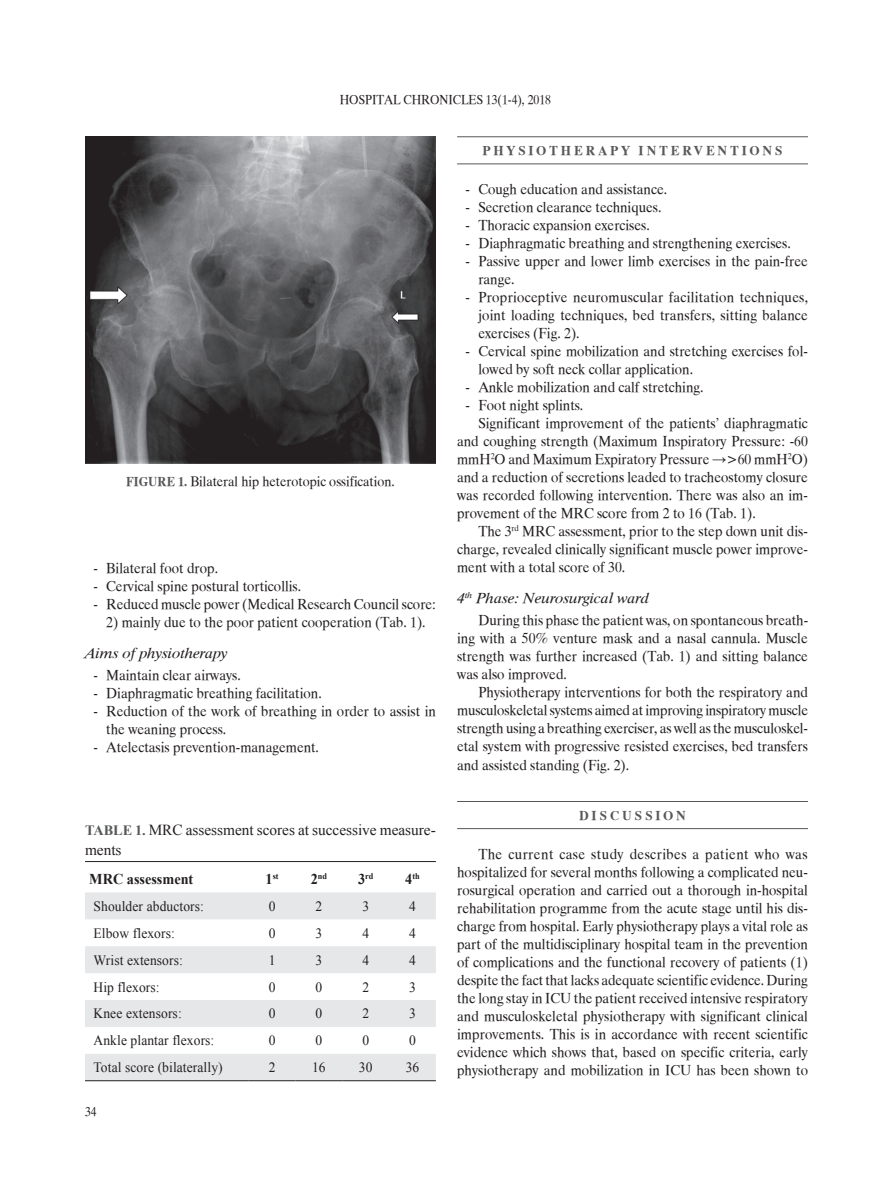
<style>
.page{position:relative;width:893px;height:1191px;background:#fff}
.page>*{position:absolute;margin:0;border:0;box-sizing:border-box;transform-origin:0 0}
.t1{font:15.3px/19.5px "Times New Roman";color:#231f20}
.t2{font:15px/18px "UB Times";color:#231f20;text-align:justify;scale:.95 1}
.t3{font:15px "UB Times Italic";color:#231f20;scale:1.1 1}
.t4{font:700 15px "Times New Roman";color:#231f20;scale:.95 1}
.t5{font:14.25px "Times New Roman";letter-spacing:.005em;color:#231f20;scale:.95 1}
.t6{font:14.25px "UB Times";color:#231f20;scale:.95 1}
.t7{font:13.5px "UB Times Bold";letter-spacing:.21em;color:#57585a}
.t8{font:13.5px "UB Times";color:#231f20;scale:.9 1}
.t9{font:700 8.7px "Times New Roman";color:#231f20;scale:.95 1}
.s1{font-family:"UB Times Bold";font-size:13.5px;color:#57585a}
.s2{font-weight:700;font-size:14.25px;color:#57585a}
.s3{font-size:15px}
.s4{font-family:"Times New Roman"}
</style>
<div class="page">
<hr style="left:457px;top:136px;width:351px;height:1px;background:#57585a">
<hr style="left:457px;top:163px;width:351px;height:1px;background:#57585a">
<hr style="left:457px;top:801px;width:351px;height:1px;background:#57585a">
<hr style="left:457px;top:828px;width:351px;height:1px;background:#57585a">
<hr style="left:85px;top:861px;width:351px;height:1px;background:#231f20">
<svg style="left:85px;top:892px;width:351px;height:188px;fill:#e6e7e9"></svg>
<hr style="left:85px;top:1080px;width:164px;height:1px;background:#231f20">
<hr style="left:249px;top:1080px;width:47px;height:1px;background:#231f20">
<hr style="left:296px;top:1080px;width:46px;height:1px;background:#231f20">
<hr style="left:342px;top:1080px;width:47px;height:1px;background:#231f20">
<hr style="left:389px;top:1080px;width:47px;height:1px;background:#231f20">
<img style="left:85px;top:136px;width:351px;height:327px">
<p class="t8" style="left:340px;top:92px;width:236px">HOSPITAL CHRONICLES 13(1-4), 2018</p>
<p class="t6" style="left:126px;top:474px;width:284px"><span class="s1">FIGURE 1.</span> Bilateral hip heterotopic ossification.</p>
<p class="t2" style="left:94px;top:559px;width:133px">- Bilateral foot drop.</p>
<p class="t2" style="left:94px;top:577px;width:220px">- Cervical spine postural torticollis.</p>
<p class="t2" style="left:94px;top:595px;width:362px">- Reduced muscle power (Medical Research Council score:</p>
<p class="t2" style="left:106px;top:613px;width:338px">2) mainly due to the poor patient cooperation (Tab. 1).</p>
<p class="t3" style="left:85px;top:645px;width:131px">Aims of physiotherapy</p>
<p class="t2" style="left:94px;top:666px;width:157px">- Maintain clear airways.</p>
<p class="t2" style="left:94px;top:684px;width:242px">- Diaphragmatic breathing facilitation.</p>
<p class="t2" style="left:106px;top:702px;width:348px;text-indent:-13px">- Reduction of the work of breathing in order to assist in the weaning process.</p>
<p class="t2" style="left:94px;top:738px;width:239px">- Atelectasis prevention-management.</p>
<p class="t1" style="left:85px;top:820px;width:352px"><span class="s2">Table 1.</span> MRC assessment scores at successive measure&shy;ments</p>
<p class="t4" style="left:89px;top:868px;width:111px">MRC assessment</p>
<p class="t9" style="left:266px;top:870px;width:15px"><span class="s3">1</span>st</p>
<p class="t9" style="left:311px;top:870px;width:19px"><span class="s3">2</span>nd</p>
<p class="t9" style="left:358px;top:870px;width:18px"><span class="s3">3</span>rd</p>
<p class="t9" style="left:405px;top:870px;width:17px"><span class="s3">4</span>th</p>
<p class="t5" style="left:94px;top:896px;width:118px">Shoulder abductors:</p>
<p class="t5" style="left:269px;top:896px;width:9px">0</p>
<p class="t5" style="left:316px;top:896px;width:9px">2</p>
<p class="t5" style="left:362px;top:896px;width:9px">3</p>
<p class="t5" style="left:409px;top:896px;width:9px">4</p>
<p class="t5" style="left:94px;top:923px;width:87px">Elbow flexors:</p>
<p class="t5" style="left:269px;top:923px;width:9px">0</p>
<p class="t5" style="left:316px;top:923px;width:9px">3</p>
<p class="t5" style="left:362px;top:923px;width:9px">4</p>
<p class="t5" style="left:409px;top:923px;width:9px">4</p>
<p class="t5" style="left:94px;top:950px;width:95px">Wrist extensors:</p>
<p class="t5" style="left:269px;top:950px;width:9px">1</p>
<p class="t5" style="left:316px;top:950px;width:9px">3</p>
<p class="t5" style="left:362px;top:950px;width:9px">4</p>
<p class="t5" style="left:409px;top:950px;width:9px">4</p>
<p class="t5" style="left:94px;top:977px;width:71px">Hip flexors:</p>
<p class="t5" style="left:269px;top:977px;width:9px">0</p>
<p class="t5" style="left:316px;top:977px;width:9px">0</p>
<p class="t5" style="left:362px;top:977px;width:9px">2</p>
<p class="t5" style="left:409px;top:977px;width:9px">3</p>
<p class="t5" style="left:94px;top:1004px;width:94px">Knee extensors:</p>
<p class="t5" style="left:269px;top:1004px;width:9px">0</p>
<p class="t5" style="left:316px;top:1004px;width:9px">0</p>
<p class="t5" style="left:362px;top:1004px;width:9px">2</p>
<p class="t5" style="left:409px;top:1004px;width:9px">3</p>
<p class="t5" style="left:94px;top:1031px;width:129px">Ankle plantar flexors:</p>
<p class="t5" style="left:269px;top:1031px;width:9px">0</p>
<p class="t5" style="left:316px;top:1031px;width:9px">0</p>
<p class="t5" style="left:362px;top:1031px;width:9px">0</p>
<p class="t5" style="left:409px;top:1031px;width:9px">0</p>
<p class="t5" style="left:94px;top:1057px;width:137px">Total score (bilaterally)</p>
<p class="t5" style="left:269px;top:1057px;width:9px">2</p>
<p class="t5" style="left:312px;top:1057px;width:16px">16</p>
<p class="t5" style="left:359px;top:1057px;width:16px">30</p>
<p class="t5" style="left:406px;top:1057px;width:16px">36</p>
<p class="t8" style="left:85px;top:1104px;width:14px">34</p>
<p class="t7" style="left:482px;top:143px;width:116px">PHYSIOTHERAP</p>
<p class="t7" style="left:621px;top:143px;width:161px">Y INTERVENTIONS</p>
<p class="t2" style="left:466px;top:181px;width:214px">- Cough education and assistance.</p>
<p class="t2" style="left:466px;top:199px;width:208px">- Secretion clearance techniques.</p>
<p class="t2" style="left:466px;top:217px;width:195px">- Thoracic expansion exercises.</p>
<p class="t2" style="left:466px;top:235px;width:344px">- Diaphragmatic breathing and strengthening exercises.</p>
<p class="t2" style="left:478px;top:253px;width:348px;text-indent:-13px">- Passive upper and lower limb exercises in the pain-free range.</p>
<p class="t2" style="left:478px;top:289px;width:349px;text-indent:-13px">- Proprioceptive neuromuscular facilitation techniques, joint loading techniques, bed transfers, sitting balance exercises (Fig. 2).</p>
<p class="t2" style="left:478px;top:343px;width:348px;text-indent:-13px">- Cervical spine mobilization and stretching exercises fol&shy;lowed by soft neck collar application.</p>
<p class="t2" style="left:466px;top:379px;width:252px">- Ankle mobilization and calf stretching.</p>
<p class="t2" style="left:466px;top:397px;width:125px">- Foot night splints.</p>
<p class="t2" style="left:478px;top:415px;width:348px">Significant improvement of the patients’ diaphragmatic</p>
<p class="t2" style="left:457px;top:433px;width:371px">and coughing strength (Maximum Inspiratory Pressure: -60</p>
<p class="t2" style="left:457px;top:451px;width:371px">mmH<sup>2</sup>O and Maximum Expiratory Pressure <span class="s4">→</span>&gt;60 mmH<sup>2</sup>O)</p>
<p class="t2" style="left:457px;top:469px;width:371px">and a reduction of secretions leaded to tracheostomy closure</p>
<p class="t2" style="left:457px;top:487px;width:371px">was recorded following intervention. There was also an im-</p>
<p class="t2" style="left:457px;top:505px;width:316px">provement of the MRC score from 2 to 16 (Tab. 1).</p>
<p class="t2" style="left:478px;top:523px;width:348px">The 3<sup>rd</sup> MRC assessment, prior to the step down unit dis-</p>
<p class="t2" style="left:457px;top:541px;width:371px">charge, revealed clinically significant muscle power improve-</p>
<p class="t2" style="left:457px;top:559px;width:178px">ment with a total score of 30.</p>
<p class="t3" style="left:457px;top:590px;width:176px">4<sup>th</sup> Phase: Neurosurgical ward</p>
<p class="t2" style="left:457px;top:612px;width:371px;text-indent:21px">During this phase the patient was, on spontaneous breath&shy;ing with a 50% venture mask and a nasal cannula. Muscle strength was further increased (Tab. 1) and sitting balance was also improved.</p>
<p class="t2" style="left:457px;top:684px;width:371px;text-indent:21px">Physiotherapy interventions for both the respiratory and musculoskeletal systems aimed at improving inspiratory muscle strength using a breathing exerciser, as well as the musculoskel&shy;etal system with progressive resisted exercises, bed transfers and assisted standing (Fig. 2).</p>
<p class="t7" style="left:579px;top:808px;width:108px">DISC USS ION</p>
<p class="t2" style="left:457px;top:845px;width:371px;text-indent:21px">The current case study describes a patient who was hospitalized for several months following a complicated neu&shy;rosurgical operation and carried out a thorough in-hospital rehabilitation programme from the acute stage until his dis&shy;charge from hospital. Early physiotherapy plays a vital role as part of the multidisciplinary hospital team in the prevention of complications and the functional recovery of patients (1) despite the fact that lacks adequate scientific evidence. During the long stay in ICU the patient received intensive respiratory and musculoskeletal physiotherapy with significant clinical improvements. This is in accordance with recent scientific evidence which shows that, based on specific criteria, early physiotherapy and mobilization in ICU has been shown to</p>
</div>
